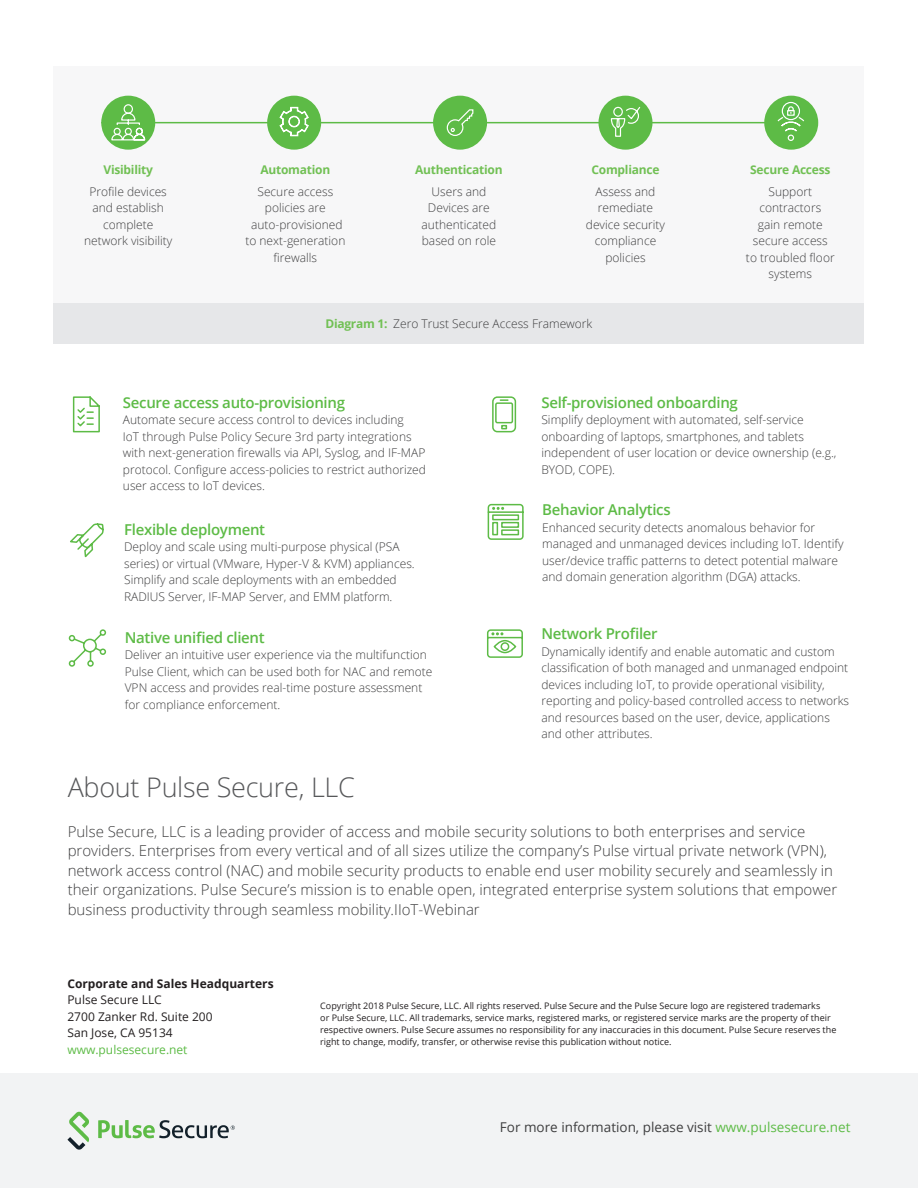
<style>
.page{position:relative;width:918px;height:1188px;background:#fff}
.page>*{position:absolute;margin:0;border:0;box-sizing:border-box;transform-origin:0 0}
.t1{font:300 27px "Open Sans";letter-spacing:-.01em;color:#57585a}
.t2{font:300 15px/19.5px "Open Sans";color:#3e3e3f}
.Paragraph_Style_1{font:600 15px "Open Sans";letter-spacing:-.02em;color:#5dbb46}
.t3{font:13.5px "Open Sans";color:#3e3e3f}
.Paragraph_Style_1-2{font:300 12px/16.5px "Open Sans";color:#3e3e3f}
.Address-Body__back{font:12px/16.5px "Open Sans";color:#231f20}
.Paragraph_Style_1-3{font:700 12px "Open Sans";letter-spacing:-.02em;color:#71c054}
.Legal_Copy__back_pa{font:9px/12px "Open Sans";color:#231f20}
.s1{font-weight:700;color:#71c054}
.s2{font-weight:700}
.s3{color:#5dbb46}
</style>
<div class="page">
<svg style="left:72px;top:396px;width:28px;height:37px"></svg>
<svg style="left:492px;top:396px;width:25px;height:37px"></svg>
<svg style="left:68px;top:629px;width:39px;height:38px"></svg>
<svg style="left:487px;top:629px;width:36px;height:29px"></svg>
<svg style="left:487px;top:503px;width:37px;height:37px"></svg>
<svg style="left:70px;top:523px;width:34px;height:35px"></svg>
<div style="left:0;top:1073px;width:918px;height:115px;background:#f2f3f4"></div>
<svg style="left:67px;top:1112px;width:22px;height:38px"></svg>
<svg style="left:98px;top:1120px;width:137px;height:18px"></svg>
<div style="left:54px;top:66px;width:810px;height:257px;background:#f7f7f8"></div>
<div style="left:54px;top:303px;width:810px;height:41px;background:#e6e7e9"></div>
<hr style="left:101px;top:122px;width:716px;height:1px;background:#5dbb46">
<div style="left:433px;top:96px;width:54px;height:54px;background:#5dbb46;border-radius:50%"></div>
<svg style="left:446px;top:109px;width:28px;height:27px"></svg>
<div style="left:101px;top:96px;width:54px;height:54px;background:#5dbb46;border-radius:50%"></div>
<svg style="left:111px;top:104px;width:35px;height:37px"></svg>
<div style="left:267px;top:96px;width:54px;height:54px;background:#5dbb46;border-radius:50%"></div>
<svg style="left:279px;top:107px;width:30px;height:30px"></svg>
<div style="left:764px;top:96px;width:54px;height:54px;background:#5dbb46;border-radius:50%"></div>
<svg style="left:777px;top:101px;width:27px;height:40px"></svg>
<div style="left:598px;top:96px;width:54px;height:54px;background:#5dbb46;border-radius:50%"></div>
<svg style="left:610px;top:106px;width:31px;height:31px"></svg>
<p class="Paragraph_Style_1-3" style="left:103px;top:161px;width:51px">Visibility</p>
<p class="Paragraph_Style_1-2" style="left:84px;top:183px;width:90px;text-align:center">Profile devices and establish complete network visibility</p>
<p class="Paragraph_Style_1-3" style="left:260px;top:161px;width:71px">Automation</p>
<p class="Paragraph_Style_1-2" style="left:245px;top:183px;width:102px;text-align:center">Secure access policies are auto-provisioned to next-generation firewalls</p>
<p class="Paragraph_Style_1-3" style="left:415px;top:161px;width:89px">Authentication</p>
<p class="Paragraph_Style_1-2" style="left:422px;top:183px;width:76px;text-align:center">Users and<br>Devices are authenticated based on role</p>
<p class="Paragraph_Style_1-3" style="left:591px;top:161px;width:70px">Compliance</p>
<p class="Paragraph_Style_1-2" style="left:586px;top:183px;width:81px;text-align:center">Assess and remediate device security compliance policies</p>
<p class="Paragraph_Style_1-2" style="left:325px;top:315px;width:269px"><span class="s1">Diagram 1:</span> Zero Trust Secure Access Framework</p>
<p class="Paragraph_Style_1-3" style="left:750px;top:161px;width:82px">Secure Access</p>
<p class="Paragraph_Style_1-2" style="left:746px;top:183px;width:90px;text-align:center">Support contractors<br>gain remote secure access to troubled floor systems</p>
<p class="Paragraph_Style_1" style="left:123px;top:392px;width:224px">Secure access auto-provisioning</p>
<p class="Paragraph_Style_1-2" style="left:123px;top:411px;width:305px">Automate secure access control to devices including<br>IoT through Pulse Policy Secure 3rd party integrations with next-generation firewalls via API, Syslog, and IF-MAP protocol. Configure access-policies to restrict authorized user access to IoT devices.</p>
<p class="Paragraph_Style_1" style="left:124px;top:519px;width:143px">Flexible deployment</p>
<p class="Paragraph_Style_1-2" style="left:124px;top:538px;width:292px">Deploy and scale using multi-purpose physical (PSA series) or virtual (VMware, Hyper-V &amp; KVM) appliances.<br>Simplify and scale deployments with an embedded RADIUS Server, IF-MAP Server, and EMM platform.</p>
<p class="Paragraph_Style_1" style="left:125px;top:627px;width:141px">Native unified client</p>
<p class="Paragraph_Style_1-2" style="left:125px;top:647px;width:309px">Deliver an intuitive user experience via the multifunction Pulse Client, which can be used both for NAC and remote VPN access and provides real-time posture assessment for compliance enforcement.</p>
<p class="Paragraph_Style_1" style="left:541px;top:392px;width:198px">Self-provisioned onboarding</p>
<p class="Paragraph_Style_1-2" style="left:541px;top:411px;width:297px">Simplify deployment with automated, self-service onboarding of laptops, smartphones, and tablets independent of user location or device ownership (e.g., BYOD, COPE).</p>
<p class="Paragraph_Style_1" style="left:542px;top:500px;width:130px">Behavior Analytics</p>
<p class="Paragraph_Style_1-2" style="left:542px;top:519px;width:303px">Enhanced security detects anomalous behavior for managed and unmanaged devices including IoT. Identify user/device traffic patterns to detect potential malware and domain generation algorithm (DGA) attacks.</p>
<p class="Paragraph_Style_1" style="left:541px;top:624px;width:118px">Network Profiler</p>
<p class="Paragraph_Style_1-2" style="left:541px;top:643px;width:309px">Dynamically identify and enable automatic and custom classification of both managed and unmanaged endpoint devices including IoT, to provide operational visibility, reporting and policy-based controlled access to networks and resources based on the user, device, applications and other attributes.</p>
<p class="t1" style="left:68px;top:769px;width:289px">About Pulse Secure, LLC</p>
<p class="t2" style="left:68px;top:821px;width:771px">Pulse Secure, LLC is a leading provider of access and mobile security solutions to both enterprises and service providers. Enterprises from every vertical and of all sizes utilize the company’s Pulse virtual private network (VPN), network access control (NAC) and mobile security products to enable end user mobility securely and seamlessly in their organizations. Pulse Secure’s mission is to enable open, integrated enterprise system solutions that empower business productivity through seamless mobility.IIoT-Webinar</p>
<p class="Address-Body__back" style="left:67px;top:975px;width:208px"><span class="s2">Corporate and Sales Headquarters<br></span>Pulse Secure LLC<br>2700 Zanker Rd. Suite 200<br>San Jose, CA 95134 <span class="s3">www.pulsesecure.net</span></p>
<p class="Legal_Copy__back_pa" style="left:320px;top:999px;width:518px">Copyright 2018 Pulse Secure, LLC. All rights reserved. Pulse Secure and the Pulse Secure logo are registered trademarks<br>or Pulse Secure, LLC. All trademarks, service marks, registered marks, or registered service marks are the property of their respective owners. Pulse Secure assumes no responsibility for any inaccuracies in this document. Pulse Secure reserves the right to change, modify, transfer, or otherwise revise this publication without notice.</p>
<p class="t3" style="left:500px;top:1118px;width:352px">For more information, please visit <span class="s3">www.pulsesecure.net</span></p>
</div>
